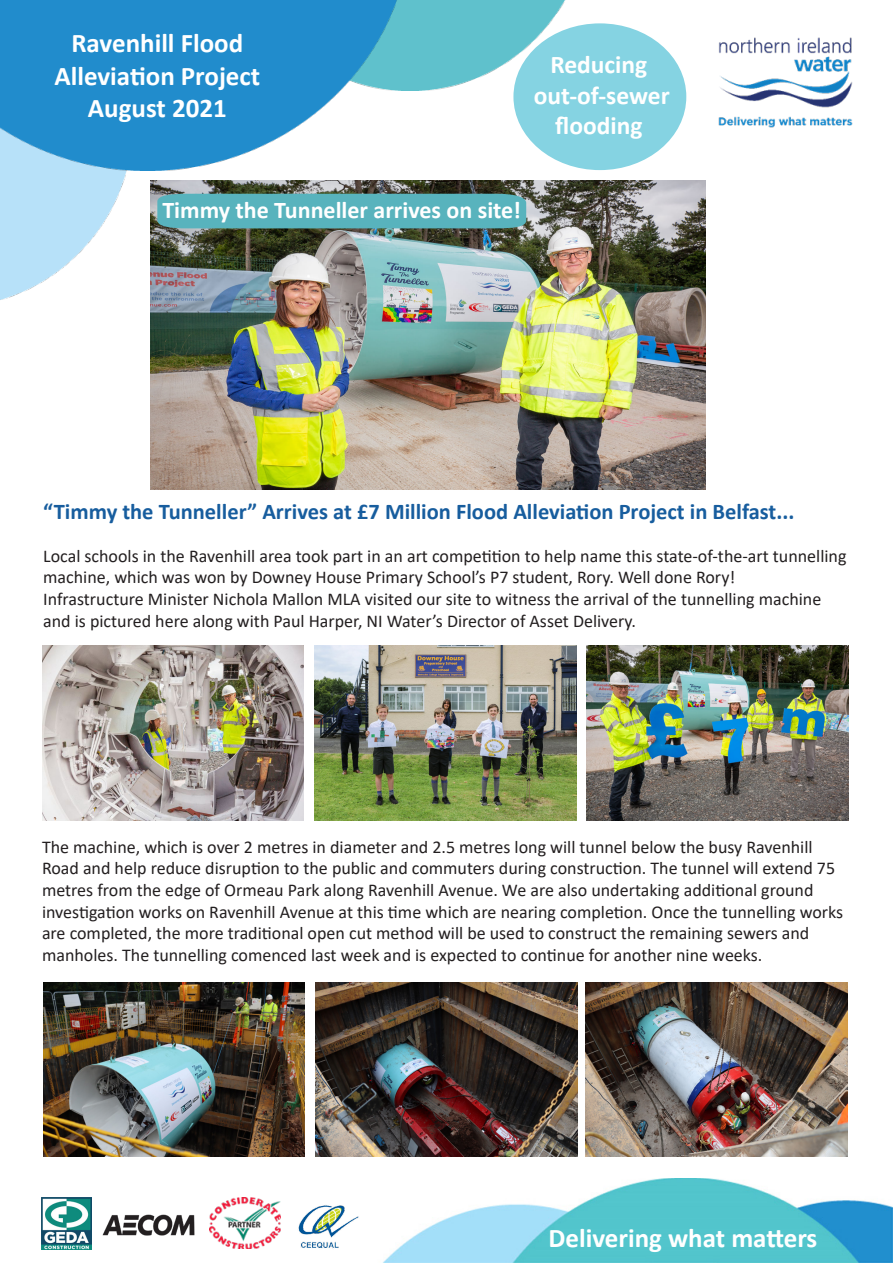
<style>
.page{position:relative;width:893px;height:1263px;background:#fff}
.page>*{position:absolute;margin:0;border:0;box-sizing:border-box;transform-origin:0 0}
.t1{font:700 27px "Calibri";color:#fff}
.t2{font:700 25.5px "Calibri";color:#fff}
.t3{font:700 24px "Calibri";color:#fff}
.t4{font:700 22.5px "Calibri";color:#175d9e}
.t5{font:18px/21.6px "Calibri";color:#231f20}
</style>
<div class="page">
<img style="left:151px;top:181px;width:555px;height:308px">
<img style="left:411px;top:0;width:155px;height:91px">
<img style="left:0;top:171px;width:127px;height:129px">
<img style="left:0;top:0;width:411px;height:171px">
<img style="left:718px;top:37px;width:135px;height:91px">
<div style="left:157px;top:194px;width:369px;height:34px;background:#58b3bd"></div>
<img style="left:383px;top:1179px;width:510px;height:84px">
<img style="left:209px;top:1197px;width:72px;height:52px">
<img style="left:42px;top:1197px;width:49px;height:52px">
<img style="left:102px;top:1214px;width:93px;height:22px">
<img style="left:298px;top:1205px;width:61px;height:44px">
<img style="left:42px;top:645px;width:262px;height:175px">
<img style="left:314px;top:645px;width:262px;height:175px">
<div style="left:513px;top:23px;width:173px;height:147px;background:#85d3e2;border-radius:50%"></div>
<img style="left:587px;top:645px;width:262px;height:175px">
<img style="left:43px;top:982px;width:262px;height:175px">
<img style="left:316px;top:982px;width:261px;height:175px">
<img style="left:586px;top:982px;width:261px;height:175px">
<p class="t1" style="left:71px;top:24px;width:173px">Ravenhill Flood</p>
<p class="t1" style="left:54px;top:57px;width:207px">Alleviation Project</p>
<p class="t1" style="left:88px;top:89px;width:140px">August 2021</p>
<p class="t2" style="left:550px;top:47px;width:98px">Reducing</p>
<p class="t2" style="left:534px;top:77px;width:138px">out-of-sewer</p>
<p class="t2" style="left:555px;top:108px;width:89px">flooding</p>
<p class="t3" style="left:162px;top:193px;width:360px">Timmy the Tunneller arrives on site!</p>
<p class="t4" style="left:43px;top:495px;width:753px">“Timmy the Tunneller” Arrives at £7 Million Flood Alleviation Project in Belfast...</p>
<p class="t5" style="left:43px;top:544px;width:805px">Local schools in the Ravenhill area took part in an art competition to help name this state-of-the-art tunnelling machine, which was won by Downey House Primary School’s P7 student, Rory. Well done Rory!</p>
<p class="t5" style="left:43px;top:588px;width:780px">Infrastructure Minister Nichola Mallon MLA visited our site to witness the arrival of the tunnelling machine and is pictured here along with Paul Harper, NI Water’s Director of Asset Delivery.</p>
<p class="t5" style="left:42px;top:835px;width:803px">The machine, which is over 2 metres in diameter and 2.5 metres long will tunnel below the busy Ravenhill Road and help reduce disruption to the public and commuters during construction. The tunnel will extend 75 metres from the edge of Ormeau Park along Ravenhill Avenue. We are also undertaking additional ground investigation works on Ravenhill Avenue at this time which are nearing completion. Once the tunnelling works are completed, the more traditional open cut method will be used to construct the remaining sewers and manholes. The tunnelling comenced last week and is expected to continue for another nine weeks.</p>
<p class="t1" style="left:549px;top:1219px;width:270px">Delivering what matters</p>
</div>
